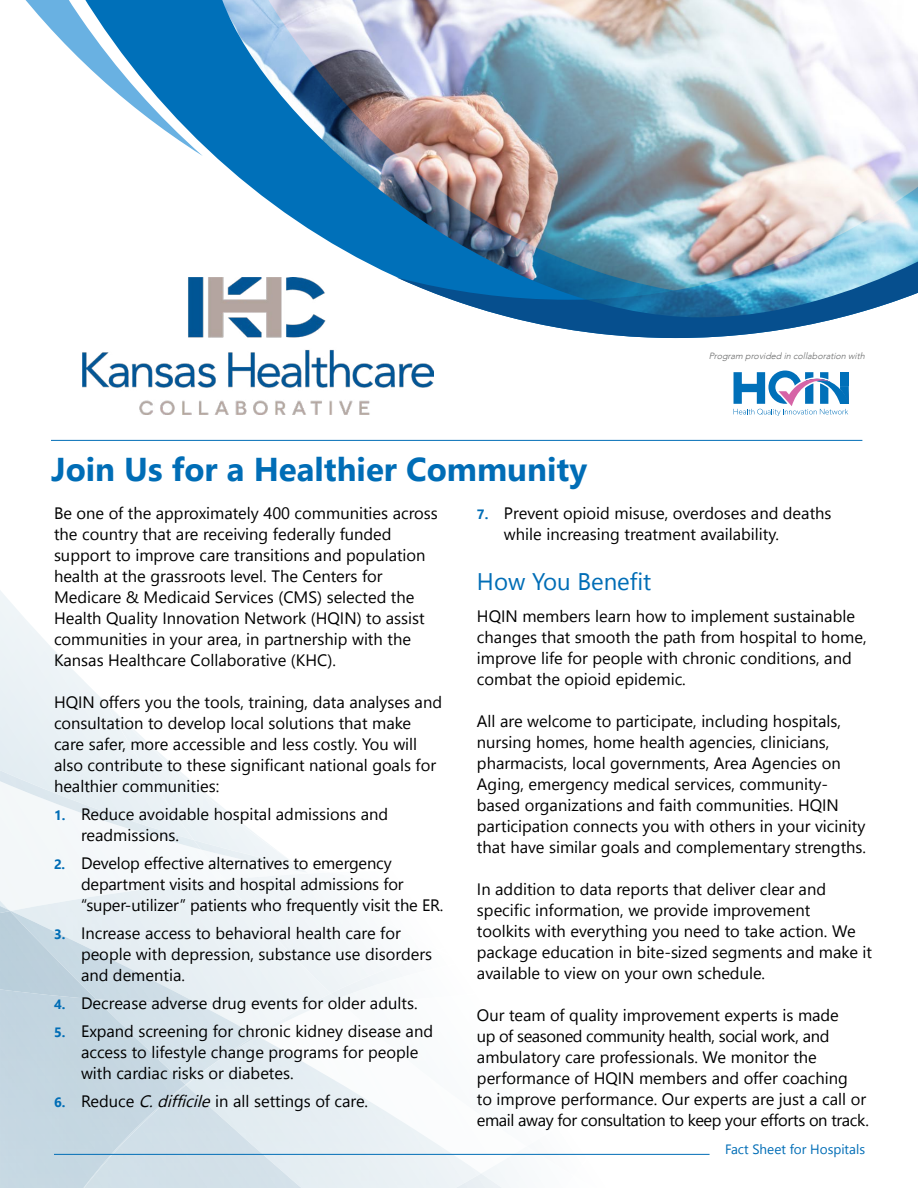
<style>
.page{position:relative;width:918px;height:1188px;background:#fff}
.page>*{position:absolute;margin:0;border:0;box-sizing:border-box;transform-origin:0 0}
.t1{font:700 33px "Nirmala UI";color:#006db6}
.t2{font:24px "Nirmala UI";color:#006db6}
.t3{font:16.5px/21px "Nirmala UI";color:#000}
.t4{font:13.5px "Nirmala UI";color:#006db6}
.t5{font:italic 300 9px "Avenir";color:#696a6a}
.s1{font-weight:700;font-size:13.5px;color:#006db6}
.s2{font-style:italic}
</style>
<div class="page">
<svg style="left:9px;top:352px;width:289px;height:313px"></svg>
<img style="left:194px;top:840px;width:112px;height:32px">
<div style="left:225px;top:874px;width:106px;height:119px;background:#eef3f7"></div>
<div style="left:258px;top:949px;width:66px;height:55px;background:#ecf3f6"></div>
<div style="left:324px;top:896px;width:44px;height:97px;background:#f4f7f9"></div>
<img style="left:309px;top:993px;width:28px;height:12px">
<div style="left:331px;top:950px;width:120px;height:49px;background:#f6f8fa"></div>
<img style="left:186px;top:999px;width:70px;height:37px">
<img style="left:186px;top:1036px;width:295px;height:152px">
<img style="left:210px;top:1035px;width:48px;height:31px">
<img style="left:364px;top:1173px;width:182px;height:15px">
<img style="left:10px;top:846px;width:176px;height:239px">
<img style="left:0;top:692px;width:10px;height:219px">
<img style="left:0;top:956px;width:185px;height:232px">
<img style="left:0;top:911px;width:96px;height:88px">
<img style="left:66px;top:1085px;width:293px;height:103px">
<svg style="left:584px;top:439px;width:90px;height:1px"></svg>
<svg style="left:680px;top:439px;width:14px;height:1px"></svg>
<svg style="left:707px;top:439px;width:91px;height:1px"></svg>
<svg style="left:804px;top:439px;width:36px;height:1px"></svg>
<svg style="left:846px;top:439px;width:15px;height:1px"></svg>
<svg style="left:188px;top:0;width:208px;height:278px"></svg>
<img style="left:396px;top:0;width:522px;height:338px">
<svg style="left:25px;top:0;width:178px;height:156px"></svg>
<hr style="left:54px;top:1154px;width:656px;height:1px;background:#006db6">
<img style="left:83px;top:278px;width:350px;height:136px">
<svg style="left:733px;top:371px;width:116px;height:45px"></svg>
<hr style="left:51px;top:440px;width:811px;height:1px;background:#006db6">
<h1 class="t1" style="left:51px;top:446px;width:538px">Join Us for a Healthier Community</h1>
<p class="t5" style="left:709px;top:350px;width:160px">Program provided in collaboration with</p>
<p class="t3" style="left:54px;top:502px;width:385px">Be one of the approximately 400 communities across the country that are receiving federally funded support to improve care transitions and population health at the grassroots level. The Centers for Medicare &amp; Medicaid Services (CMS) selected the Health Quality Innovation Network (HQIN) to assist communities in your area, in partnership with the Kansas Healthcare Collaborative (KHC).</p>
<p class="t3" style="left:54px;top:691px;width:390px">HQIN offers you the tools, training, data analyses and consultation to develop local solutions that make care safer, more accessible and less costly. You will also contribute to these significant national goals for healthier communities:</p>
<p class="t3" style="left:81px;top:802px;width:309px;text-indent:-27px"><span class="s1">1.</span> Reduce avoidable hospital admissions and readmissions.</p>
<p class="t3" style="left:81px;top:852px;width:364px;text-indent:-27px"><span class="s1">2.</span> Develop effective alternatives to emergency department visits and hospital admissions for “super-utilizer” patients who frequently visit the ER.</p>
<p class="t3" style="left:81px;top:922px;width:353px;text-indent:-27px"><span class="s1">3.</span> Increase access to behavioral health care for people with depression, substance use disorders and dementia.</p>
<p class="t3" style="left:54px;top:992px;width:365px"><span class="s1">4.</span> Decrease adverse drug events for older adults.</p>
<p class="t3" style="left:81px;top:1020px;width:354px;text-indent:-27px"><span class="s1">5.</span> Expand screening for chronic kidney disease and access to lifestyle change programs for people with cardiac risks or diabetes.</p>
<p class="t3" style="left:54px;top:1090px;width:316px"><span class="s1">6.</span> Reduce <span class="s2">C.difficile</span> in all settings of care.</p>
<p class="t3" style="left:504px;top:502px;width:329px;text-indent:-27px"><span class="s1">7.</span> Prevent opioid misuse, overdoses and deaths while increasing treatment availability.</p>
<h2 class="t2" style="left:477px;top:564px;width:176px">How You Benefit</h2>
<p class="t3" style="left:477px;top:605px;width:391px">HQIN members learn how to implement sustainable changes that smooth the path from hospital to home, improve life for people with chronic conditions, and combat the opioid epidemic.</p>
<p class="t3" style="left:477px;top:710px;width:391px">All are welcome to participate, including hospitals, nursing homes, home health agencies, clinicians, pharmacists, local governments, Area Agencies on Aging, emergency medical services, community&shy;based organizations and faith communities. HQIN participation connects you with others in your vicinity that have similar goals and complementary strengths.</p>
<p class="t3" style="left:477px;top:878px;width:397px">In addition to data reports that deliver clear and specific information, we provide improvement<br>toolkits with everything you need to take action. We package education in bite-sized segments and make it available to view on your own schedule.</p>
<p class="t3" style="left:477px;top:1004px;width:394px">Our team of quality improvement experts is made<br>up of seasoned community health, social work, and ambulatory care professionals. We monitor the performance of HQIN members and offer coaching<br>to improve performance. Our experts are just a call or email away for consultation to keep your efforts on track.</p>
<p class="t4" style="left:725px;top:1140px;width:142px">Fact Sheet for Hospitals</p>
</div>
